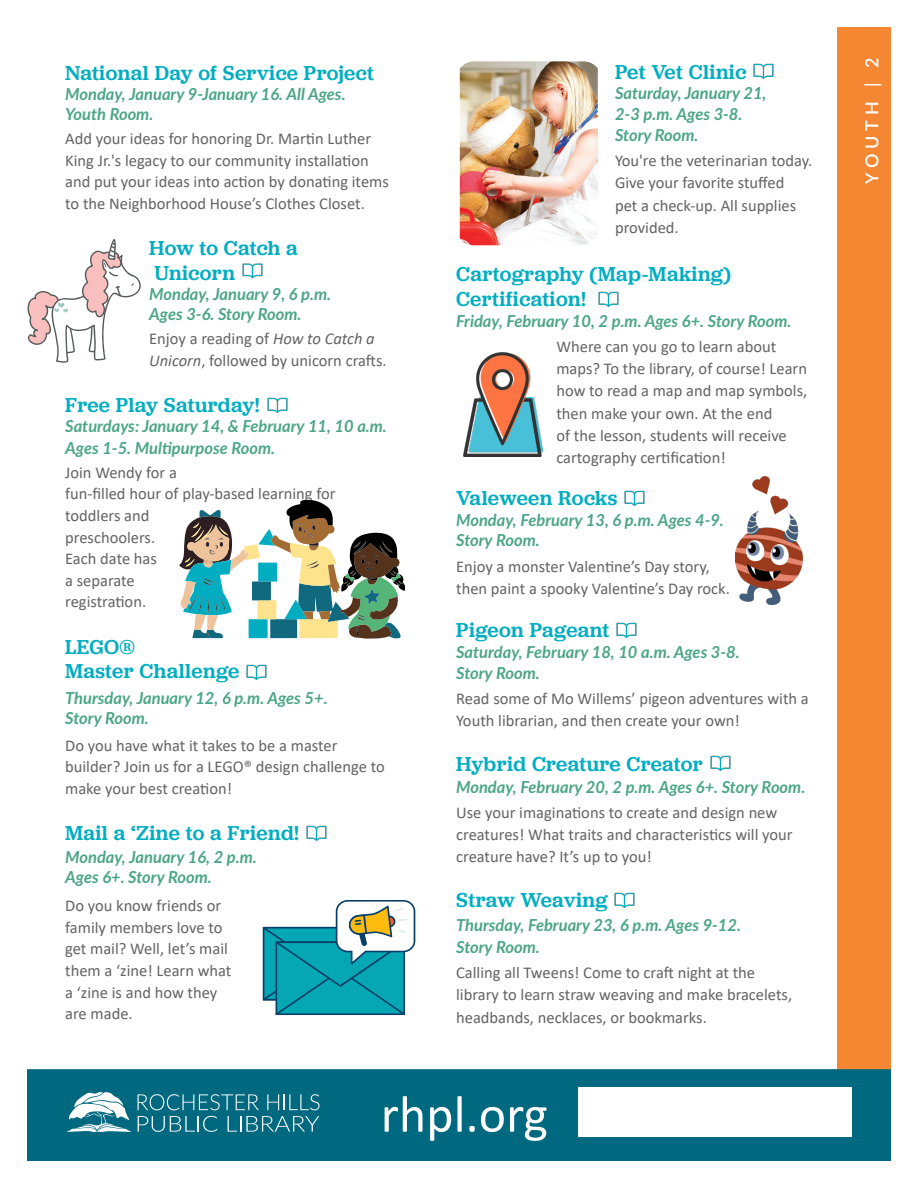
<style>
.page{position:relative;width:918px;height:1188px;background:#fff}
.page>*{position:absolute;margin:0;border:0;box-sizing:border-box;transform-origin:0 0}
.t1{font:52.05px "Calibri";color:#fff}
.Body_Text{font:500 21px/24.6px "Jubilat";letter-spacing:.02em;color:#00adc1}
.Paragraph_Style_1{font:500 21px/24.6px "Jubilat";letter-spacing:.02em;color:#00adc1}
.Body_Text-2{font:600 18px "Lato";letter-spacing:.27em;color:#fff}
.Body_Text-3{font:16.5px/21.6px "Calibri";color:#636366}
.Body_Text-4{font:italic 700 16.5px/20.9px "Lato";color:#4ba685}
.Paragraph_Style_1-2{font:italic 700 16.5px/20.1px "Lato";color:#4ba685}
.s1{font-style:italic}
</style>
<div class="page">
<div style="left:837px;top:28px;width:54px;height:1085px;background:#f58632"></div>
<div style="left:27px;top:1069px;width:864px;height:92px;background:#006980;border:1px solid #006980"></div>
<div style="left:579px;top:1087px;width:273px;height:50px;background:#fff"></div>
<svg style="left:138px;top:1094px;width:121px;height:16px"></svg>
<svg style="left:267px;top:1094px;width:52px;height:16px"></svg>
<svg style="left:138px;top:1116px;width:79px;height:16px"></svg>
<svg style="left:228px;top:1116px;width:91px;height:16px"></svg>
<svg style="left:66px;top:1092px;width:66px;height:40px"></svg>
<img style="left:242px;top:263px;width:21px;height:16px">
<img style="left:267px;top:397px;width:21px;height:17px">
<img style="left:246px;top:664px;width:21px;height:17px">
<img style="left:306px;top:825px;width:21px;height:17px">
<img style="left:753px;top:63px;width:21px;height:17px">
<img style="left:598px;top:291px;width:21px;height:17px">
<img style="left:624px;top:490px;width:21px;height:17px">
<img style="left:616px;top:622px;width:21px;height:17px">
<img style="left:710px;top:755px;width:21px;height:17px">
<img style="left:614px;top:892px;width:21px;height:17px">
<svg style="left:27px;top:239px;width:114px;height:124px"></svg>
<img style="left:460px;top:61px;width:138px;height:184px">
<svg style="left:263px;top:900px;width:152px;height:115px"></svg>
<img style="left:735px;top:476px;width:68px;height:128px">
<img style="left:464px;top:353px;width:78px;height:103px">
<svg style="left:179px;top:500px;width:226px;height:139px"></svg>
<p class="Body_Text" style="left:65px;top:60px;width:310px">National Day of Service Project</p>
<p class="Body_Text-4" style="left:65px;top:83px;width:282px;line-height:20.1px">Monday, January 9-January 16. All Ages.<br>Youth Room.</p>
<p class="Body_Text-3" style="left:65px;top:128px;width:325px">Add your ideas for honoring Dr. Martin Luther King Jr.'s legacy to our community installation and put your ideas into action by donating items to the Neighborhood House’s Clothes Closet.</p>
<p class="Body_Text" style="left:149px;top:235px;width:150px">How to Catch a<br>Unicorn</p>
<p class="Body_Text-4" style="left:149px;top:283px;width:183px;line-height:20.1px">Monday, January 9, 6 p.m.<br>Ages 3-6. Story Room.</p>
<p class="Body_Text-3" style="left:149px;top:328px;width:239px">Enjoy a reading of <span class="s1">How to Catch a<br>Unicorn</span>, followed by unicorn crafts.</p>
<p class="Body_Text" style="left:65px;top:392px;width:196px">Free Play Saturday!</p>
<p class="Body_Text-4" style="left:65px;top:415px;width:323px;line-height:21.6px">Saturdays: January 14, &amp; February 11, 10 a.m.<br>Ages 1-5. Multipurpose Room.</p>
<p class="Body_Text-3" style="left:65px;top:461px;width:272px">Join Wendy for a<br>fun-filled hour of play-based learning for toddlers and<br>preschoolers.<br>Each date has<br>a separate<br>registration.</p>
<p class="Paragraph_Style_1" style="left:65px;top:634px;width:176px">LEGO®<br>Master Challenge</p>
<p class="Paragraph_Style_1-2" style="left:65px;top:687px;width:264px">Thursday, January 12, 6 p.m. Ages 5+.<br>Story Room.</p>
<p class="Body_Text-3" style="left:65px;top:734px;width:321px">Do you have what it takes to be a master builder? Join us for a LEGO® design challenge to make your best creation!</p>
<p class="Body_Text" style="left:65px;top:820px;width:235px">Mail a ‘Zine to a Friend!</p>
<p class="Body_Text-4" style="left:65px;top:846px;width:193px;line-height:20.1px">Monday, January 16, 2 p.m.<br>Ages 6+. Story Room.</p>
<p class="Body_Text-3" style="left:65px;top:894px;width:168px">Do you know friends or family members love to get mail? Well, let’s mail them a ‘zine! Learn what a ‘zine is and how they are made.</p>
<p class="Body_Text" style="left:615px;top:59px;width:133px">Pet Vet Clinic</p>
<p class="Body_Text-4" style="left:615px;top:82px;width:153px">Saturday, January 21,<br>2-3 p.m. Ages 3-8.<br>Story Room.</p>
<p class="Body_Text-3" style="left:615px;top:149px;width:199px;line-height:22.4px">You're the veterinarian today.<br>Give your favorite stuffed<br>pet a check-up. All supplies provided.</p>
<p class="Body_Text" style="left:456px;top:260px;width:277px;line-height:25.3px">Cartography (Map-Making)<br>Certification!</p>
<p class="Body_Text-4" style="left:456px;top:310px;width:337px">Friday, February 10, 2 p.m. Ages 6+. Story Room.</p>
<p class="Body_Text-3" style="left:556px;top:335px;width:252px;line-height:22.4px">Where can you go to learn about maps? To the library, of course! Learn how to read a map and map symbols, then make your own. At the end<br>of the lesson, students will receive cartography certification!</p>
<p class="Body_Text" style="left:456px;top:485px;width:162px">Valeween Rocks</p>
<p class="Body_Text-4" style="left:456px;top:509px;width:269px">Monday, February 13, 6 p.m. Ages 4-9.<br>Story Room.</p>
<p class="Body_Text-3" style="left:456px;top:554px;width:275px;line-height:22.4px">Enjoy a monster Valentine’s Day story, then paint a spooky Valentine’s Day rock.</p>
<p class="Body_Text" style="left:456px;top:617px;width:155px">Pigeon Pageant</p>
<p class="Body_Text-4" style="left:456px;top:641px;width:285px">Saturday, February 18, 10 a.m. Ages 3-8.<br>Story Room.</p>
<p class="Body_Text-3" style="left:456px;top:687px;width:354px;line-height:22.4px">Read some of Mo Willems’ pigeon adventures with a<br>Youth librarian, and then create your own!</p>
<p class="Body_Text" style="left:456px;top:751px;width:248px">Hybrid Creature Creator</p>
<p class="Body_Text-4" style="left:456px;top:776px;width:351px">Monday, February 20, 2 p.m. Ages 6+. Story Room.</p>
<p class="Body_Text-3" style="left:456px;top:801px;width:338px;line-height:22.4px">Use your imaginations to create and design new creatures! What traits and characteristics will your creature have? It’s up to you!</p>
<p class="Body_Text" style="left:456px;top:887px;width:153px">Straw Weaving</p>
<p class="Body_Text-4" style="left:456px;top:913px;width:286px;line-height:22.4px">Thursday, February 23, 6 p.m. Ages 9-12.<br>Story Room.</p>
<p class="Body_Text-3" style="left:456px;top:961px;width:338px;line-height:22.4px">Calling all Tweens! Come to craft night at the library to learn straw weaving and make bracelets, headbands, necklaces, or bookmarks.</p>
<p class="t1" style="left:381px;top:1078px;width:169px">rhpl.org</p>
<p class="Body_Text-2" style="left:859px;top:184px;width:127px;rotate:-90deg">YOUTH | 2</p>
</div>
